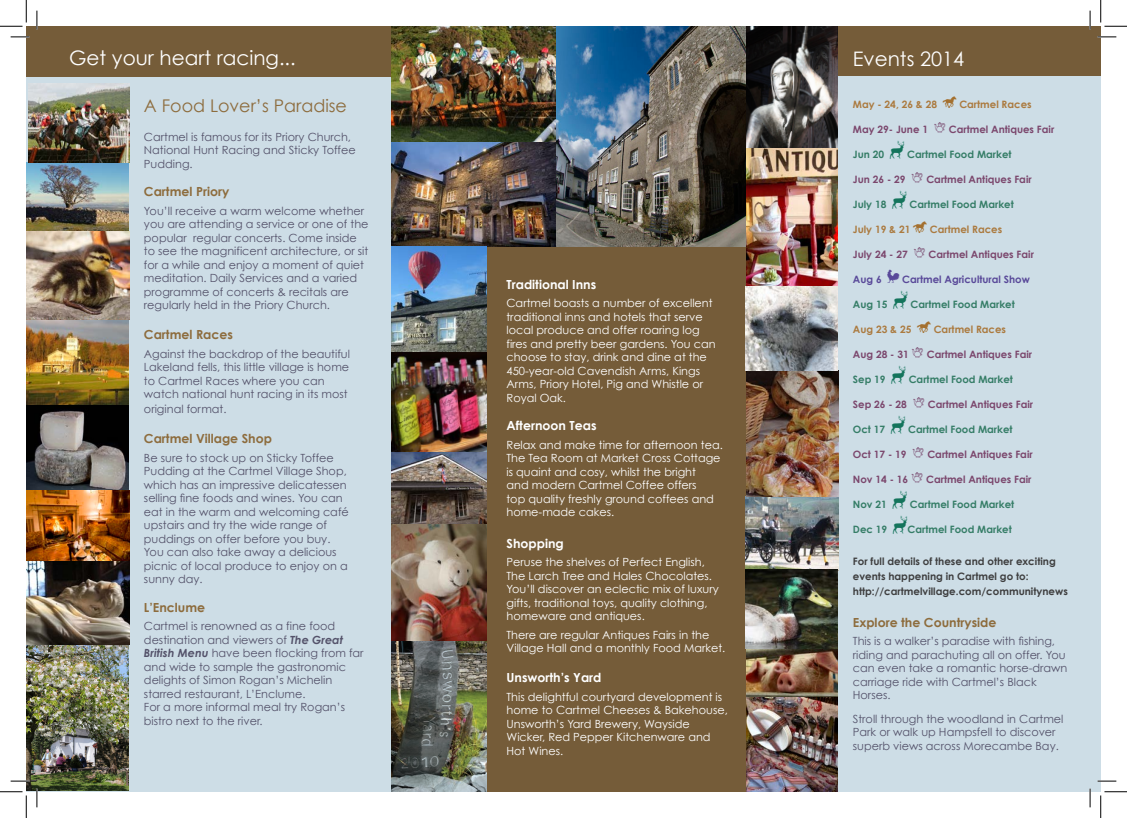
<style>
.page{position:relative;width:1127px;height:818px;background:#fff}
.page>*{position:absolute;margin:0;border:0;box-sizing:border-box;transform-origin:0 0}
.t1{font:20px "Century Gothic";color:#fff}
.t2{font:17.5px "Century Gothic";color:#8d6c3d}
.t3{font:700 12.5px "Century Gothic";color:#8d6c3d}
.t4{font:700 12.5px "Century Gothic";color:#fff}
.t5{font:11.25px/13.5px "Century Gothic";color:#54526a}
.t6{font:11.25px/13.5px "Century Gothic";color:#fff}
.t7{font:700 10.25px/15px "Century Gothic";color:#3e3e3f}
.t8{font:700 10.12px "Century Gothic";color:#7b476d}
.t9{font:700 10.12px "Century Gothic";color:#357d67}
.t10{font:700 10.12px "Century Gothic";color:#ab7a3f}
.t11{font:700 10.12px "Century Gothic";color:#594999}
.s1{font-weight:700;font-style:italic}
.s2{font-family:"Barnyard";font-weight:400;font-size:14.12px;color:#a4702f}
.s3{font-family:"Alfabilder";font-weight:400;font-size:14.12px;color:#6c335d}
.s4{font-family:"Animals";font-weight:400;font-size:21.25px;color:#14745c}
.s5{font-family:"Barnyard";font-weight:400;font-size:14.12px}
</style>
<div class="page">
<div style="left:26px;top:26px;width:722px;height:766px;background:#cddde6"></div>
<div style="left:26px;top:26px;width:365px;height:51px;background:#755c39"></div>
<div style="left:833px;top:26px;width:267px;height:51px;background:#755c39"></div>
<div style="left:744px;top:77px;width:356px;height:715px;background:#cddde6"></div>
<div style="left:486px;top:247px;width:260px;height:545px;background:#755c39"></div>
<img style="left:745px;top:151px;width:92px;height:418px">
<img style="left:26px;top:163px;width:103px;height:399px">
<img style="left:391px;top:247px;width:95px;height:545px">
<img style="left:391px;top:26px;width:355px;height:221px">
<img style="left:746px;top:648px;width:91px;height:49px">
<img style="left:746px;top:26px;width:91px;height:125px">
<img style="left:26px;top:562px;width:103px;height:228px">
<img style="left:745px;top:569px;width:92px;height:79px">
<img style="left:28px;top:83px;width:101px;height:79px">
<img style="left:746px;top:697px;width:91px;height:95px">
<svg style="left:11px;top:36px;width:18px;height:2px"></svg>
<svg style="left:1097px;top:36px;width:18px;height:2px"></svg>
<svg style="left:11px;top:780px;width:18px;height:2px"></svg>
<svg style="left:1097px;top:780px;width:18px;height:2px"></svg>
<svg style="left:36px;top:11px;width:2px;height:18px"></svg>
<svg style="left:36px;top:788px;width:2px;height:19px"></svg>
<svg style="left:1089px;top:11px;width:1px;height:18px"></svg>
<svg style="left:1089px;top:788px;width:1px;height:19px"></svg>
<svg style="left:0;top:0;width:27px;height:27px"></svg>
<svg style="left:0;top:791px;width:27px;height:27px"></svg>
<svg style="left:1100px;top:0;width:26px;height:27px"></svg>
<svg style="left:1100px;top:791px;width:26px;height:27px"></svg>
<p class="t1" style="left:69px;top:46px;width:228px">Get your heart racing...</p>
<p class="t1" style="left:852px;top:47px;width:113px">Events 2014</p>
<p class="t2" style="left:144px;top:95px;width:204px">A Food Lover’s Paradise</p>
<p class="t5" style="left:144px;top:130px;width:213px">Cartmel is famous for its Priory Church,<br>National Hunt Racing and Sticky Toffee<br>Pudding.</p>
<p class="t3" style="left:144px;top:184px;width:87px">Cartmel Priory</p>
<p class="t5" style="left:144px;top:204px;width:226px">You’ll receive a warm welcome whether you are attending a service or one of the popular regular concerts. Come inside to see the magnificent architecture, or sit for a while and enjoy a moment of quiet meditation. Daily Services and a varied programme of concerts &amp; recitals are regularly held in the Priory Church.</p>
<p class="t3" style="left:144px;top:327px;width:90px">Cartmel Races</p>
<p class="t5" style="left:144px;top:347px;width:207px">Against the backdrop of the beautiful<br>Lakeland fells, this little village is home</p>
<p class="t5" style="left:144px;top:374px;width:182px">to Cartmel Races where you can</p>
<p class="t5" style="left:144px;top:386px;width:205px;line-height:15px">watch national hunt racing in its most original format.</p>
<p class="t3" style="left:144px;top:431px;width:129px">Cartmel Village Shop</p>
<p class="t5" style="left:144px;top:451px;width:204px">Be sure to stock up on Sticky Toffee<br>Pudding at the Cartmel Village Shop, which has an impressive delicatessen</p>
<p class="t5" style="left:144px;top:491px;width:200px">selling fine foods and wines. You can</p>
<p class="t5" style="left:144px;top:505px;width:206px">eat in the warm and welcoming café</p>
<p class="t5" style="left:144px;top:518px;width:188px">upstairs and try the wide range of puddings on offer before you buy.</p>
<p class="t5" style="left:144px;top:545px;width:205px">You can also take away a delicious picnic of local produce to enjoy on a sunny day.</p>
<p class="t3" style="left:144px;top:599px;width:63px">L’Enclume</p>
<p class="t5" style="left:144px;top:619px;width:221px">Cartmel is renowned as a fine food destination and viewers of <span class="s1">The Great British Menu</span> have been flocking from far and wide to sample the gastronomic delights of Simon Rogan’s Michelin starred restaurant, L’Enclume.</p>
<p class="t5" style="left:144px;top:700px;width:203px">For a more informal meal try Rogan’s bistro next to the river.</p>
<p class="t4" style="left:506px;top:276px;width:91px">Traditional Inns</p>
<p class="t6" style="left:506px;top:296px;width:211px">Cartmel boasts a number of excellent traditional inns and hotels that serve local produce and offer roaring log fires and pretty beer gardens. You can choose to stay, drink and dine at the 450-year-old Cavendish Arms, Kings Arms, Priory Hotel, Pig and Whistle or Royal Oak.</p>
<p class="t4" style="left:506px;top:418px;width:92px">Afternoon Teas</p>
<p class="t6" style="left:506px;top:438px;width:218px">Relax and make time for afternoon tea.<br>The Tea Room at Market Cross Cottage is quaint and cosy, whilst the bright<br>and modern Cartmel Coffee offers<br>top quality freshly ground coffees and home-made cakes.</p>
<p class="t4" style="left:506px;top:535px;width:59px">Shopping</p>
<p class="t6" style="left:506px;top:555px;width:214px">Peruse the shelves of Perfect English, The Larch Tree and Hales Chocolates.<br>You’ll discover an eclectic mix of luxury gifts, traditional toys, quality clothing, homeware and antiques.</p>
<p class="t6" style="left:506px;top:627px;width:220px">There are regular Antiques Fairs in the<br>Village Hall and a monthly Food Market.</p>
<p class="t4" style="left:506px;top:670px;width:96px">Unsworth’s Yard</p>
<p class="t6" style="left:506px;top:690px;width:223px">This delightful courtyard development is home to Cartmel Cheeses &amp; Bakehouse,<br>Unsworth’s Yard Brewery, Wayside<br>Wicker, Red Pepper Kitchenware and<br>Hot Wines.</p>
<p class="t10" style="left:852px;top:98px;width:180px">May - 24, 26 &amp; 28 <span class="s2">C</span> Cartmel Races</p>
<p class="t8" style="left:852px;top:123px;width:203px">May 29- June 1 <span class="s3">k</span> Cartmel Antiques Fair</p>
<p class="t9" style="left:852px;top:148px;width:160px">Jun 20 <span class="s4">i</span> Cartmel Food Market</p>
<p class="t8" style="left:852px;top:173px;width:180px">Jun 26 - 29 <span class="s3">k</span> Cartmel Antiques Fair</p>
<p class="t9" style="left:852px;top:198px;width:162px">July 18 <span class="s4">i</span> Cartmel Food Market</p>
<p class="t10" style="left:852px;top:223px;width:151px">July 19 &amp; 21 <span class="s2">C</span> Cartmel Races</p>
<p class="t8" style="left:852px;top:248px;width:182px">July 24 - 27 <span class="s3">k</span> Cartmel Antiques Fair</p>
<p class="t11" style="left:852px;top:273px;width:178px">Aug 6 <span class="s5">O</span> Cartmel Agricultural Show</p>
<p class="t9" style="left:852px;top:298px;width:163px">Aug 15 <span class="s4">i</span> Cartmel Food Market</p>
<p class="t10" style="left:852px;top:323px;width:155px">Aug 23 &amp; 25 <span class="s2">C</span> Cartmel Races</p>
<p class="t8" style="left:852px;top:348px;width:181px">Aug 28 - 31 <span class="s3">k</span> Cartmel Antiques Fair</p>
<p class="t9" style="left:852px;top:373px;width:162px">Sep 19 <span class="s4">i</span> Cartmel Food Market</p>
<p class="t8" style="left:852px;top:398px;width:182px">Sep 26 - 28 <span class="s3">k</span> Cartmel Antiques Fair</p>
<p class="t9" style="left:852px;top:423px;width:161px">Oct 17 <span class="s4">i</span> Cartmel Food Market</p>
<p class="t8" style="left:852px;top:448px;width:181px">Oct 17 - 19 <span class="s3">k</span> Cartmel Antiques Fair</p>
<p class="t8" style="left:852px;top:473px;width:180px">Nov 14 - 16 <span class="s3">k</span> Cartmel Antiques Fair</p>
<p class="t9" style="left:852px;top:498px;width:163px">Nov 21 <span class="s4">i</span> Cartmel Food Market</p>
<p class="t9" style="left:852px;top:523px;width:160px">Dec 19 <span class="s4">i</span>Cartmel Food Market</p>
<p class="t7" style="left:852px;top:553px;width:204px">For full details of these and other exciting events happening in Cartmel go to:</p>
<p class="t7" style="left:852px;top:583px;width:216px">http://cartmelvillage.com/communitynews</p>
<p class="t3" style="left:852px;top:614px;width:145px">Explore the Countryside</p>
<p class="t5" style="left:852px;top:634px;width:216px">This is a walker’s paradise with fishing, riding and parachuting all on offer. You can even take a romantic horse-drawn carriage ride with Cartmel’s Black<br>Horses.</p>
<p class="t5" style="left:852px;top:712px;width:212px">Stroll through the woodland in Cartmel<br>Park or walk up Hampsfell to discover superb views across Morecambe Bay.</p>
</div>
